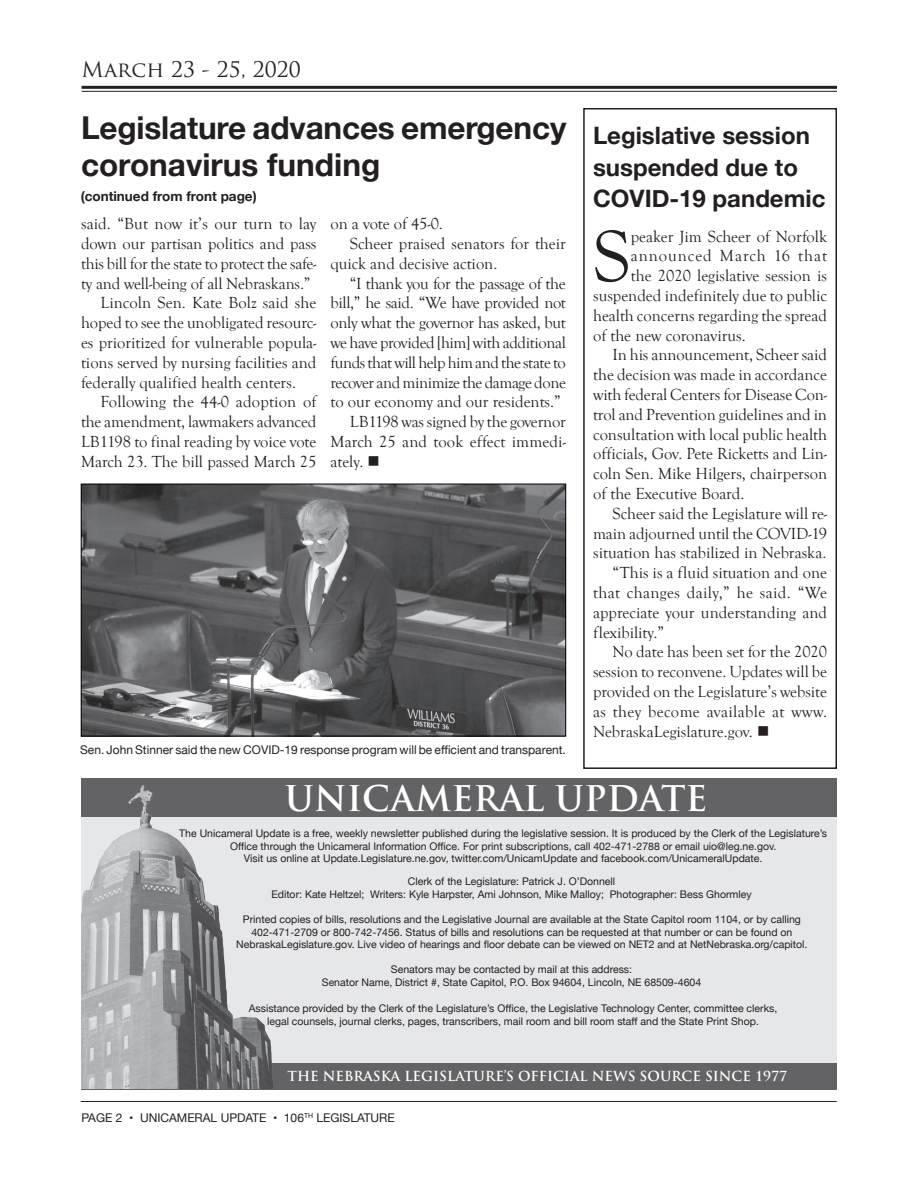
<style>
.page{position:relative;width:918px;height:1188px;background:#fff}
.page>*{position:absolute;margin:0;border:0;box-sizing:border-box;transform-origin:0 0}
.body{font:75.3px "Goudy Old Style T";color:#231f20}
.t1{font:700 34.5px "Trajan Pro";color:#fff}
.Head1{font:700 31.5px/37.5px "Helvetica Neue";letter-spacing:-.005em;color:#231f20}
.Head1-2{font:700 24px/31.5px "Helvetica Neue";color:#231f20}
.t2{font:21px "Trajan Pro";color:#231f20}
.body-2{font:16.5px/19.8px "Goudy Old Style T";color:#231f20;text-align:justify}
.body-3{font:16.5px "Goudy Old Style T";letter-spacing:.06em;color:#231f20}
.t3{font:700 13.5px "Trajan Pro";color:#fff}
.Upfront_Headline{font:700 13.5px "Helvetica Neue";color:#231f20}
.photo_caption{font:12px "Helvetica Neue";color:#231f20}
.t4{font:10.5px/12.6px "Helvetica Neue";color:#231f20;text-align:center}
</style>
<div class="page">
<hr style="left:81px;top:1101px;width:756px;height:1px;background:#231f20">
<hr style="left:82px;top:86px;width:755px;height:3px;background:#231f20">
<hr style="left:82px;top:91px;width:755px;height:1px;background:#231f20">
<div style="left:81px;top:813px;width:756px;height:250px;background:#e6e7e9"></div>
<div style="left:81px;top:1063px;width:755px;height:26px;background:#636366"></div>
<div style="left:81px;top:778px;width:756px;height:39px;background:#636366"></div>
<img style="left:81px;top:785px;width:192px;height:304px">
<img style="left:83px;top:486px;width:481px;height:248px">
<div style="left:81px;top:484px;width:485px;height:252px;border:1px solid #000"></div>
<div style="left:583px;top:108px;width:254px;height:661px;border:2px solid #231f20"></div>
<p class="t2" style="left:82px;top:56px;width:221px">March 23 - 25, 2020</p>
<p class="Head1" style="left:81px;top:110px;width:487px">Legislature advances emergency coronavirus funding</p>
<p class="Head1-2" style="left:593px;top:121px;width:234px">Legislative session suspended due to<br>COVID-19 pandemic</p>
<p class="Upfront_Headline" style="left:81px;top:186px;width:177px">(continued from front page)</p>
<p class="body-2" style="left:81px;top:214px;width:237px">said. “But now it’s our turn to lay down our partisan politics and pass this bill for the state to protect the safe&shy;ty and well-being of all Nebraskans.”</p>
<p class="body-2" style="left:81px;top:294px;width:237px;text-indent:19px">Lincoln Sen. Kate Bolz said she hoped to see the unobligated resourc&shy;es prioritized for vulnerable popula&shy;tions served by nursing facilities and federally qualified health centers.</p>
<p class="body-2" style="left:81px;top:393px;width:237px;text-indent:19px">Following the 44-0 adoption of the amendment, lawmakers advanced LB1198 to final reading by voice vote March 23. The bill passed March 25</p>
<p class="body-2" style="left:330px;top:214px;width:114px">on a vote of 45-0.</p>
<p class="body-2" style="left:330px;top:234px;width:237px;text-indent:19px">Scheer praised senators for their quick and decisive action.</p>
<p class="body-2" style="left:330px;top:274px;width:237px;text-indent:19px">“I thank you for the passage of the bill,” he said. “We have provided not only what the governor has asked, but we have provided [him] with additional funds that will help him and the state to recover and minimize the damage done to our economy and our residents.”</p>
<p class="body-2" style="left:330px;top:412px;width:237px;text-indent:19px">LB1198 was signed by the governor March 25 and took effect immedi&shy;ately. ■</p>
<p class="photo_caption" style="left:80px;top:742px;width:487px">Sen. John Stinner said the new COVID-19 response program will be efficient and transparent.</p>
<p class="body" style="left:593px;top:215px;width:39px">S</p>
<p class="body-2" style="left:631px;top:227px;width:198px">peaker Jim Scheer of Norfolk</p>
<p class="body-3" style="left:631px;top:247px;width:198px">announced March 16 that</p>
<p class="body-2" style="left:631px;top:266px;width:198px">the 2020 legislative session is</p>
<p class="body-2" style="left:593px;top:286px;width:236px">suspended indefinitely due to public</p>
<p class="body-2" style="left:593px;top:306px;width:236px">health concerns regarding the spread</p>
<p class="body-2" style="left:593px;top:326px;width:154px">of the new coronavirus.</p>
<p class="body-2" style="left:593px;top:345px;width:236px;text-indent:19px">In his announcement, Scheer said the decision was made in accordance with federal Centers for Disease Con&shy;trol and Prevention guidelines and in consultation with local public health officials, Gov. Pete Ricketts and Lin&shy;coln Sen. Mike Hilgers, chairperson of the Executive Board.</p>
<p class="body-2" style="left:593px;top:504px;width:236px;text-indent:19px">Scheer said the Legislature will re&shy;main adjourned until the COVID-19 situation has stabilized in Nebraska.</p>
<p class="body-2" style="left:593px;top:563px;width:235px;text-indent:19px">“This is a fluid situation and one that changes daily,” he said. “We appreciate your understanding and flexibility.”</p>
<p class="body-2" style="left:593px;top:642px;width:236px;text-indent:19px">No date has been set for the 2020 session to reconvene. Updates will be provided on the Legislature’s website as they become available at www.<br>NebraskaLegislature.gov. ■</p>
<h2 class="t1" style="left:285px;top:777px;width:424px">UNICAMERAL UPDATE</h2>
<p class="t4" style="left:179px;top:828px;width:649px">The Unicameral Update is a free, weekly newsletter published during the legislative session. It is produced by the Clerk of the Legislature’s<br>Office through the Unicameral Information Office. For print subscriptions, call 402-471-2788 or email uio@leg.ne.gov.<br>Visit us online at Update.Legislature.ne.gov, twitter.com/UnicamUpdate and facebook.com/UnicameralUpdate.</p>
<p class="t4" style="left:271px;top:876px;width:482px">Clerk of the Legislature: Patrick J. O’Donnell<br>Editor: Kate Heltzel; Writers: Kyle Harpster, Ami Johnson, Mike Malloy; Photographer: Bess Ghormley</p>
<p class="t4" style="left:236px;top:914px;width:573px">Printed copies of bills, resolutions and the Legislative Journal are available at the State Capitol room 1104, or by calling<br>402-471-2709 or 800-742-7456. Status of bills and resolutions can be requested at that number or can be found on<br>NebraskaLegislature.gov. Live video of hearings and floor debate can be viewed on NET2 and at NetNebraska.org/capitol.</p>
<p class="t4" style="left:322px;top:964px;width:381px">Senators may be contacted by mail at this address:<br>Senator Name, District #, State Capitol, P.O. Box 94604, Lincoln, NE 68509-4604</p>
<p class="t4" style="left:249px;top:1003px;width:530px">Assistance provided by the Clerk of the Legislature’s Office, the Legislative Technology Center, committee clerks, legal counsels, journal clerks, pages, transcribers, mail room and bill room staff and the State Print Shop.</p>
<p class="t3" style="left:287px;top:1067px;width:501px">THE NEBRASKA LEGISLATURE’S OFFICIAL NEWS SOURCE SINCE 1977</p>
<p class="photo_caption" style="left:81px;top:1109px;width:315px">PAGE 2 • UNICAMERAL UPDATE • 106<sup>TH</sup> LEGISLATURE</p>
</div>
